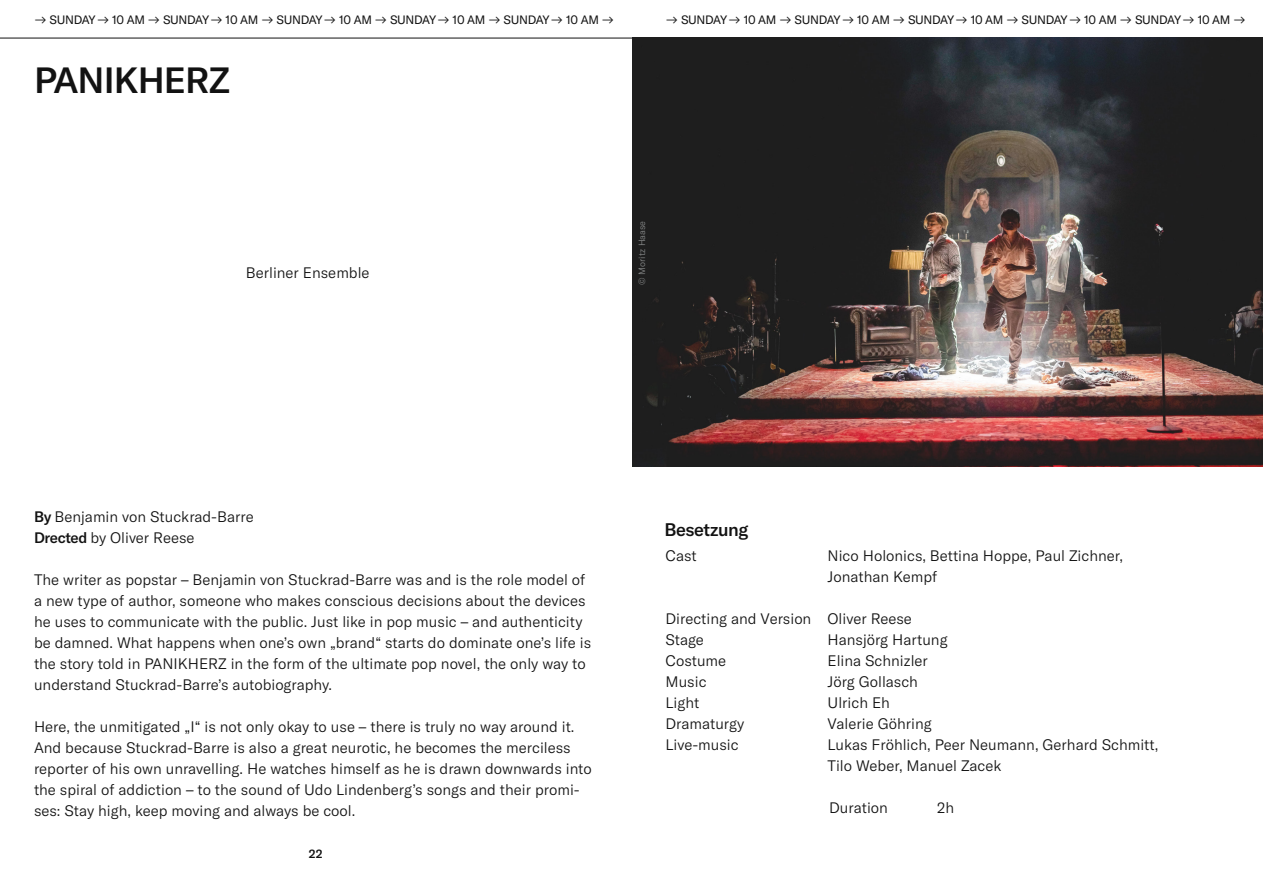
<style>
.page{position:relative;width:1263px;height:893px;background:#fff}
.page>*{position:absolute;margin:0;border:0;box-sizing:border-box;transform-origin:0 0}
.t1{font:500 36px "GT America";letter-spacing:-.025em;color:#121212}
.t2{font:500 18px "GT America";letter-spacing:-.025em;color:#121212}
.t3{font:300 15px/21px "GT America";color:#121212}
.t4{font:12px "GT America";letter-spacing:-.025em;color:#121212}
.t5{font:500 12px "GT America";color:#121212}
.t6{font:300 9px "GT America";color:#888a8a}
.s1{font-weight:500}
</style>
<div class="page">
<svg style="left:0;top:37px;width:1263px;height:1px"></svg>
<img style="left:633px;top:38px;width:630px;height:428px">
<p class="t4" style="left:34px;top:13px;width:582px">→ SUNDAY → 10 AM → SUNDAY → 10 AM → SUNDAY → 10 AM → SUNDAY → 10 AM → SUNDAY → 10 AM →</p>
<p class="t4" style="left:665px;top:13px;width:582px">→ SUNDAY → 10 AM → SUNDAY → 10 AM → SUNDAY → 10 AM → SUNDAY → 10 AM → SUNDAY → 10 AM →</p>
<h1 class="t1" style="left:34px;top:58px;width:197px">PANIKHERZ</h1>
<p class="t3" style="left:246px;top:262px;width:125px">Berliner Ensemble</p>
<p class="t6" style="left:636px;top:285px;width:65px;rotate:-90deg">© Moritz Haase</p>
<p class="t3" style="left:34px;top:507px;width:221px"><span class="s1">By</span> Benjamin von Stuckrad-Barre<br><span class="s1">Drected</span> by Oliver Reese</p>
<p class="t3" style="left:34px;top:570px;width:559px">The writer as popstar – Benjamin von Stuckrad-Barre was and is the role model of a new type of author, someone who makes conscious decisions about the devices he uses to communicate with the public. Just like in pop music – and authenticity be damned. What happens when one’s own „brand“ starts do dominate one’s life is the story told in PANIKHERZ in the form of the ultimate pop novel, the only way to understand Stuckrad-Barre’s autobiography.</p>
<p class="t3" style="left:34px;top:717px;width:559px">Here, the unmitigated „I“ is not only okay to use – there is truly no way around it.<br>And because Stuckrad-Barre is also a great neurotic, he becomes the merciless reporter of his own unravelling. He watches himself as he is drawn downwards into the spiral of addiction – to the sound of Udo Lindenberg’s songs and their promi&shy;ses: Stay high, keep moving and always be cool.</p>
<p class="t5" style="left:309px;top:846px;width:15px">22</p>
<p class="t2" style="left:664px;top:519px;width:85px">Besetzung</p>
<p class="t3" style="left:665px;top:546px;width:33px">Cast</p>
<p class="t3" style="left:827px;top:546px;width:297px">Nico Holonics, Bettina Hoppe, Paul Zichner,<br>Jonathan Kempf</p>
<p class="t3" style="left:665px;top:609px;width:248px">Directing and Version Oliver Reese<br>Stage</p>
<p class="t3" style="left:827px;top:630px;width:122px">Hansjörg Hartung</p>
<p class="t3" style="left:665px;top:651px;width:62px">Costume</p>
<p class="t3" style="left:827px;top:651px;width:102px">Elina Schnizler</p>
<p class="t3" style="left:665px;top:672px;width:43px">Music</p>
<p class="t3" style="left:827px;top:672px;width:92px">Jörg Gollasch</p>
<p class="t3" style="left:665px;top:693px;width:35px">Light</p>
<p class="t3" style="left:827px;top:693px;width:64px">Ulrich Eh</p>
<p class="t3" style="left:665px;top:714px;width:80px">Dramaturgy</p>
<p class="t3" style="left:827px;top:714px;width:106px">Valerie Göhring</p>
<p class="t3" style="left:665px;top:735px;width:75px">Live-music</p>
<p class="t3" style="left:827px;top:735px;width:332px">Lukas Fröhlich, Peer Neumann, Gerhard Schmitt,<br>Tilo Weber, Manuel Zacek</p>
<p class="t3" style="left:829px;top:798px;width:60px">Duration</p>
<p class="t3" style="left:937px;top:798px;width:18px">2h</p>
</div>
